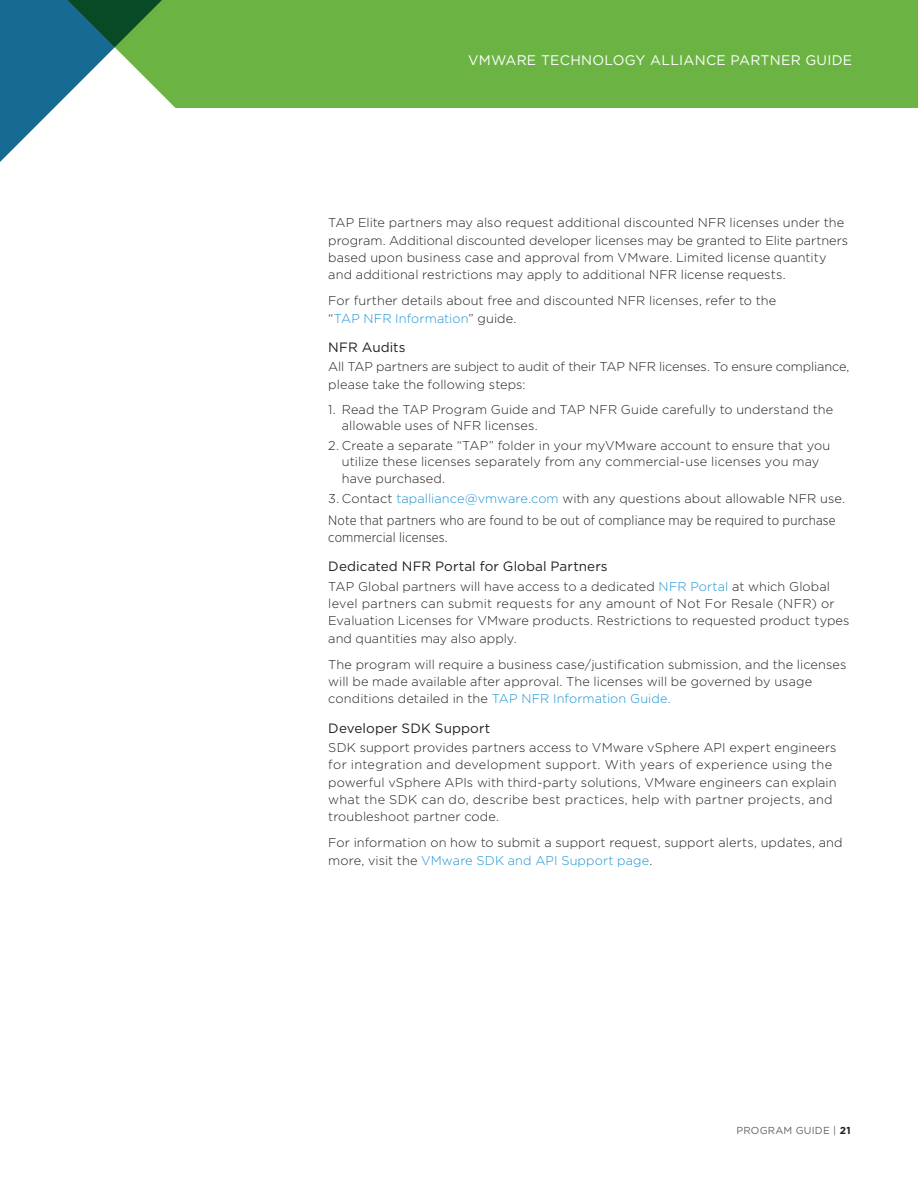
<style>
.page{position:relative;width:918px;height:1188px;background:#fff}
.page>*{position:absolute;margin:0;border:0;box-sizing:border-box;transform-origin:0 0}
.t1{font:13.8px "Gotham";letter-spacing:.02em;color:#fff}
._5a_Body{font:300 13.5px/17.2px "Gotham Narrow";letter-spacing:.01em;color:#231f20}
._5a_SUBHEAD-2-BLK{font:13.5px "Gotham";letter-spacing:.01em;color:#231f20}
._3a_BODY_TEXT{font:300 12.75px/17.2px "Gotham";letter-spacing:.01em;color:#231f20}
.t2{font:10.2px "Gotham";letter-spacing:.02em;color:#636265}
.s1{color:#1c94d2}
.s2{font-weight:700;color:#231f20}
</style>
<div class="page">
<div style="left:176px;top:0;width:742px;height:108px;background:#6bb444"></div>
<svg style="left:0;top:0;width:176px;height:162px"></svg>
<p class="t1" style="left:468px;top:51px;width:386px">VMWARE TECHNOLOGY ALLIANCE PARTNER GUIDE</p>
<p class="_3a_BODY_TEXT" style="left:328px;top:214px;width:521px">TAP Elite partners may also request additional discounted NFR licenses under the program. Additional discounted developer licenses may be granted to Elite partners based upon business case and approval from VMware. Limited license quantity and additional restrictions may apply to additional NFR license requests.</p>
<p class="_3a_BODY_TEXT" style="left:328px;top:292px;width:449px">For further details about free and discounted NFR licenses, refer to the “<span class="s1">TAP NFR Information</span>” guide.</p>
<p class="_5a_SUBHEAD-2-BLK" style="left:328px;top:339px;width:79px">NFR Audits</p>
<p class="_3a_BODY_TEXT" style="left:328px;top:358px;width:523px">All TAP partners are subject to audit of their TAP NFR licenses. To ensure compliance, please take the following steps:</p>
<p class="_3a_BODY_TEXT" style="left:342px;top:401px;width:493px;line-height:16.2px;text-indent:-14px">1. Read the TAP Program Guide and TAP NFR Guide carefully to understand the allowable uses of NFR licenses.</p>
<p class="_3a_BODY_TEXT" style="left:342px;top:437px;width:490px;line-height:16.2px;text-indent:-14px">2. Create a separate “TAP” folder in your myVMware account to ensure that you utilize these licenses separately from any commercial-use licenses you may have purchased.</p>
<p class="_3a_BODY_TEXT" style="left:328px;top:490px;width:518px">3. Contact <span class="s1">tapalliance@vmware.com</span> with any questions about allowable NFR use.</p>
<p class="_5a_Body" style="left:328px;top:511px;width:509px">Note that partners who are found to be out of compliance may be required to purchase commercial licenses.</p>
<p class="_5a_SUBHEAD-2-BLK" style="left:328px;top:558px;width:281px">Dedicated NFR Portal for Global Partners</p>
<p class="_3a_BODY_TEXT" style="left:328px;top:577px;width:523px">TAP Global partners will have access to a dedicated <span class="s1">NFR Portal</span> at which Global level partners can submit requests for any amount of Not For Resale (NFR) or Evaluation Licenses for VMware products. Restrictions to requested product types and quantities may also apply.</p>
<p class="_3a_BODY_TEXT" style="left:328px;top:655px;width:520px">The program will require a business case/justification submission, and the licenses will be made available after approval. The licenses will be governed by usage conditions detailed in the <span class="s1">TAP NFR Information Guide.</span></p>
<p class="_5a_SUBHEAD-2-BLK" style="left:328px;top:719px;width:164px">Developer SDK Support</p>
<p class="_3a_BODY_TEXT" style="left:328px;top:739px;width:510px">SDK support provides partners access to VMware vSphere API expert engineers for integration and development support. With years of experience using the powerful vSphere APIs with third-party solutions, VMware engineers can explain what the SDK can do, describe best practices, help with partner projects, and troubleshoot partner code.</p>
<p class="_3a_BODY_TEXT" style="left:328px;top:834px;width:516px">For information on how to submit a support request, support alerts, updates, and more, visit the <span class="s1">VMware SDK and API Support page</span>.</p>
<p class="t2" style="left:736px;top:1124px;width:116px">PROGRAM GUIDE | <span class="s2">21</span></p>
</div>
